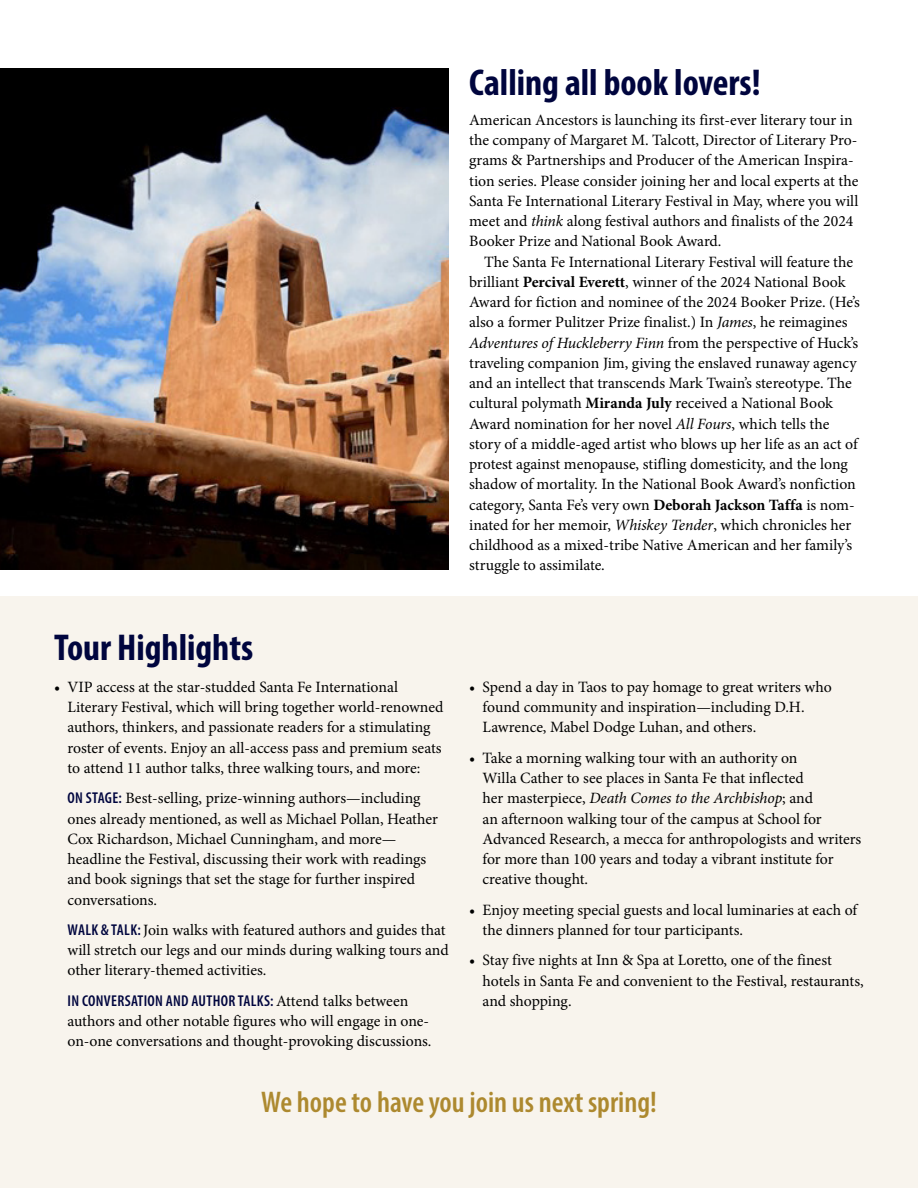
<style>
.page{position:relative;width:918px;height:1188px;background:#fff}
.page>*{position:absolute;margin:0;border:0;box-sizing:border-box;transform-origin:0 0}
.H2_News_announcement_header_larger{font:700 condensed 37.5px "Myriad Pro";color:#00053e}
.P_Tours_Online_Course_Website{font:600 condensed 30px "Myriad Pro";color:#ad892f}
.P_Paragraph_indent_-_use_this_one{font:15.75px/20.2px "Minion Pro";letter-spacing:-.005em;color:#000}
.List_No_bullet_indent_nexted_highlight{font:15.75px/20.2px "Minion Pro";letter-spacing:-.005em;color:#000}
.P_Paragraph_no_indent_-_use_this_one{font:15.75px/20.2px "Minion Pro";color:#000}
.s1{font-style:italic}
.s2{font-weight:700}
.s3{font-family:"Myriad Pro";font-weight:600;font-stretch:condensed;color:#00053e}
</style>
<div class="page">
<img style="left:0;top:68px;width:449px;height:501px">
<div style="left:0;top:596px;width:918px;height:592px;background:#f8f4ed"></div>
<h2 class="H2_News_announcement_header_larger" style="left:469px;top:59px;width:293px">Calling all book lovers!</h2>
<p class="P_Paragraph_no_indent_-_use_this_one" style="left:469px;top:110px;width:391px">American Ancestors is launching its first-ever literary tour in the company of Margaret M. Talcott, Director of Literary Pro&shy;grams &amp; Partnerships and Producer of the American Inspira&shy;tion series. Please consider joining her and local experts at the Santa Fe International Literary Festival in May, where you will meet and <span class="s1">think</span> along festival authors and finalists of the 2024<br>Booker Prize and National Book Award.</p>
<p class="P_Paragraph_indent_-_use_this_one" style="left:469px;top:252px;width:392px;text-indent:15px">The Santa Fe International Literary Festival will feature the brilliant <span class="s2">Percival Everett</span>, winner of the 2024 National Book Award for fiction and nominee of the 2024 Booker Prize. (He’s also a former Pulitzer Prize finalist.) In <span class="s1">James</span>, he reimagines <span class="s1">Adventures of Huckleberry Finn</span> from the perspective of Huck’s traveling companion Jim, giving the enslaved runaway agency and an intellect that transcends Mark Twain’s stereotype. The cultural polymath <span class="s2">Miranda July</span> received a National Book Award nomination for her novel <span class="s1">All Fours</span>, which tells the story of a middle-aged artist who blows up her life as an act of protest against menopause, stifling domesticity, and the long shadow of mortality. In the National Book Award’s nonfiction category, Santa Fe’s very own <span class="s2">Deborah Jackson Taffa</span> is nom&shy;inated for her memoir, <span class="s1">Whiskey Tender</span>, which chronicles her childhood as a mixed-tribe Native American and her family’s struggle to assimilate.</p>
<h2 class="H2_News_announcement_header_larger" style="left:54px;top:624px;width:201px">Tour Highlights</h2>
<p class="P_Paragraph_indent_-_use_this_one" style="left:68px;top:677px;width:378px;text-indent:-14px">• VIP access at the star-studded Santa Fe International Literary Festival, which will bring together world-renowned authors, thinkers, and passionate readers for a stimulating roster of events. Enjoy an all-access pass and premium seats to attend 11 author talks, three walking tours, and more:</p>
<p class="List_No_bullet_indent_nexted_highlight" style="left:68px;top:788px;width:372px"><span class="s3">ON STAGE:</span> Best-selling, prize-winning authors—including ones already mentioned, as well as Michael Pollan, Heather Cox Richardson, Michael Cunningham, and more— headline the Festival, discussing their work with readings and book signings that set the stage for further inspired conversations.</p>
<p class="List_No_bullet_indent_nexted_highlight" style="left:68px;top:920px;width:383px"><span class="s3">WALK &amp; TALK:</span> Join walks with featured authors and guides that will stretch our legs and our minds during walking tours and other literary-themed activities.</p>
<p class="List_No_bullet_indent_nexted_highlight" style="left:68px;top:991px;width:366px"><span class="s3">IN CONVERSATION AND AUTHOR TALKS:</span>Attend talks between authors and other notable figures who will engage in one&shy;on-one conversations and thought-provoking discussions.</p>
<p class="P_Paragraph_indent_-_use_this_one" style="left:483px;top:677px;width:351px;text-indent:-14px">• Spend a day in Taos to pay homage to great writers who found community and inspiration—including D.H.<br>Lawrence, Mabel Dodge Luhan, and others.</p>
<p class="P_Paragraph_indent_-_use_this_one" style="left:483px;top:748px;width:380px;text-indent:-14px">• Take a morning walking tour with an authority on<br>Willa Cather to see places in Santa Fe that inflected<br>her masterpiece, <span class="s1">Death Comes to the Archbishop</span>; and<br>an afternoon walking tour of the campus at School for Advanced Research, a mecca for anthropologists and writers for more than 100 years and today a vibrant institute for creative thought.</p>
<p class="P_Paragraph_indent_-_use_this_one" style="left:483px;top:900px;width:376px;text-indent:-14px">• Enjoy meeting special guests and local luminaries at each of the dinners planned for tour participants.</p>
<p class="P_Paragraph_indent_-_use_this_one" style="left:483px;top:950px;width:383px;text-indent:-14px">• Stay five nights at Inn &amp; Spa at Loretto, one of the finest hotels in Santa Fe and convenient to the Festival, restaurants, and shopping.</p>
<p class="P_Tours_Online_Course_Website" style="left:261px;top:1083px;width:397px">We hope to have you join us next spring!</p>
</div>
